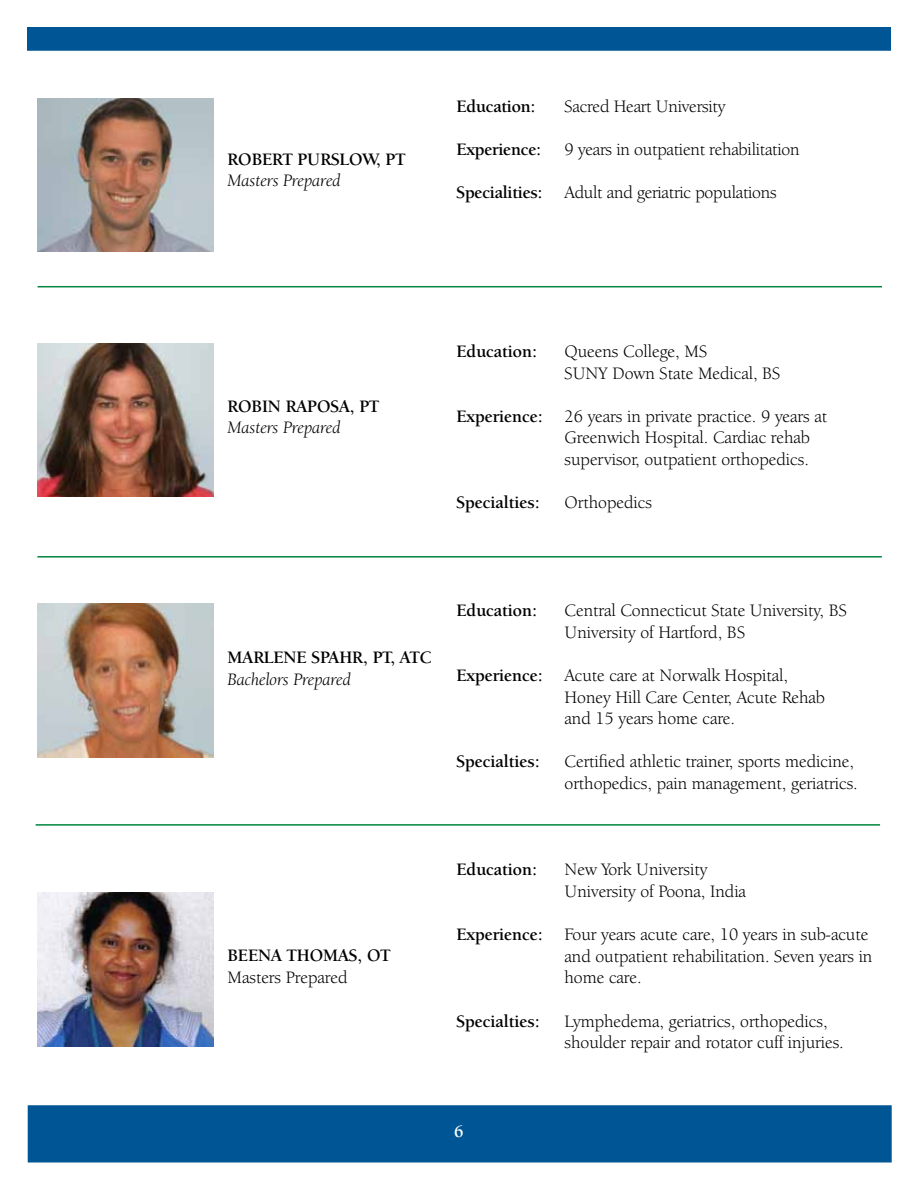
<style>
.page{position:relative;width:918px;height:1188px;background:#fff}
.page>*{position:absolute;margin:0;border:0;box-sizing:border-box;transform-origin:0 0}
.t1{font:18px/21.6px "Berkeley Oldstyle IT Cby BT";color:#000}
.t2{font:700 18px "Berkeley Oldstyle IT Cby BT";color:#000}
.t3{font:italic 18px "Berkeley Oldstyle IT Cby BT";color:#000}
.t4{font:700 18px "Berkeley Oldstyle IT Cby BT";color:#fff}
.s1{font-weight:700}
</style>
<div class="page">
<div style="left:28px;top:1105px;width:864px;height:57px;background:#005695;border:2px solid #005695"></div>
<div style="left:27px;top:27px;width:864px;height:24px;background:#005695;border:2px solid #005695"></div>
<hr style="left:36px;top:824px;width:844px;height:2px;background:#00853f">
<img style="left:38px;top:343px;width:175px;height:154px">
<img style="left:38px;top:604px;width:175px;height:153px">
<hr style="left:37px;top:556px;width:845px;height:2px;background:#00853f">
<img style="left:38px;top:98px;width:175px;height:154px">
<hr style="left:38px;top:286px;width:844px;height:1px;background:#00853f">
<img style="left:38px;top:893px;width:175px;height:153px">
<p class="t2" style="left:228px;top:148px;width:179px">ROBERT PURSLOW, PT</p>
<p class="t3" style="left:228px;top:170px;width:115px">Masters Prepared</p>
<p class="t2" style="left:457px;top:95px;width:81px">Education:</p>
<p class="t1" style="left:565px;top:95px;width:162px">Sacred Heart University</p>
<p class="t2" style="left:457px;top:139px;width:86px">Experience:</p>
<p class="t1" style="left:565px;top:138px;width:236px">9 years in outpatient rehabilitation</p>
<p class="t1" style="left:457px;top:182px;width:322px"><span class="s1">Specialities:</span> Adult and geriatric populations</p>
<p class="t2" style="left:228px;top:395px;width:153px">ROBIN RAPOSA, PT</p>
<p class="t3" style="left:228px;top:417px;width:115px">Masters Prepared</p>
<p class="t2" style="left:457px;top:340px;width:82px">Education:</p>
<p class="t1" style="left:565px;top:340px;width:217px">Queens College, MS<br>SUNY Down State Medical, BS</p>
<p class="t1" style="left:565px;top:405px;width:264px;text-indent:-108px"><span class="s1">Experience:</span> 26 years in private practice. 9 years at<br>Greenwich Hospital. Cardiac rehab supervisor, outpatient orthopedics.</p>
<p class="t2" style="left:457px;top:492px;width:85px">Specialties:</p>
<p class="t1" style="left:565px;top:491px;width:89px">Orthopedics</p>
<p class="t2" style="left:228px;top:647px;width:205px">MARLENE SPAHR, PT, ATC</p>
<p class="t3" style="left:228px;top:669px;width:125px">Bachelors Prepared</p>
<p class="t2" style="left:457px;top:600px;width:82px">Education:</p>
<p class="t1" style="left:565px;top:599px;width:284px">Central Connecticut State University, BS<br>University of Hartford, BS</p>
<p class="t1" style="left:565px;top:664px;width:262px;text-indent:-108px"><span class="s1">Experience:</span> Acute care at Norwalk Hospital,<br>Honey Hill Care Center, Acute Rehab and 15 years home care.</p>
<p class="t2" style="left:457px;top:751px;width:85px">Specialties:</p>
<p class="t1" style="left:565px;top:751px;width:295px">Certified athletic trainer, sports medicine, orthopedics, pain management, geriatrics.</p>
<p class="t2" style="left:228px;top:944px;width:164px">BEENA THOMAS, OT</p>
<p class="t1" style="left:228px;top:966px;width:121px">Masters Prepared</p>
<p class="t2" style="left:457px;top:859px;width:82px">Education:</p>
<p class="t1" style="left:565px;top:859px;width:183px">New York University<br>University of Poona, India</p>
<p class="t1" style="left:565px;top:923px;width:309px;text-indent:-108px"><span class="s1">Experience:</span> Four years acute care, 10 years in sub-acute and outpatient rehabilitation. Seven years in home care.</p>
<p class="t2" style="left:457px;top:1010px;width:85px">Specialties:</p>
<p class="t1" style="left:565px;top:1010px;width:281px">Lymphedema, geriatrics, orthopedics, shoulder repair and rotator cuff injuries.</p>
<p class="t4" style="left:454px;top:1121px;width:11px">6</p>
</div>
